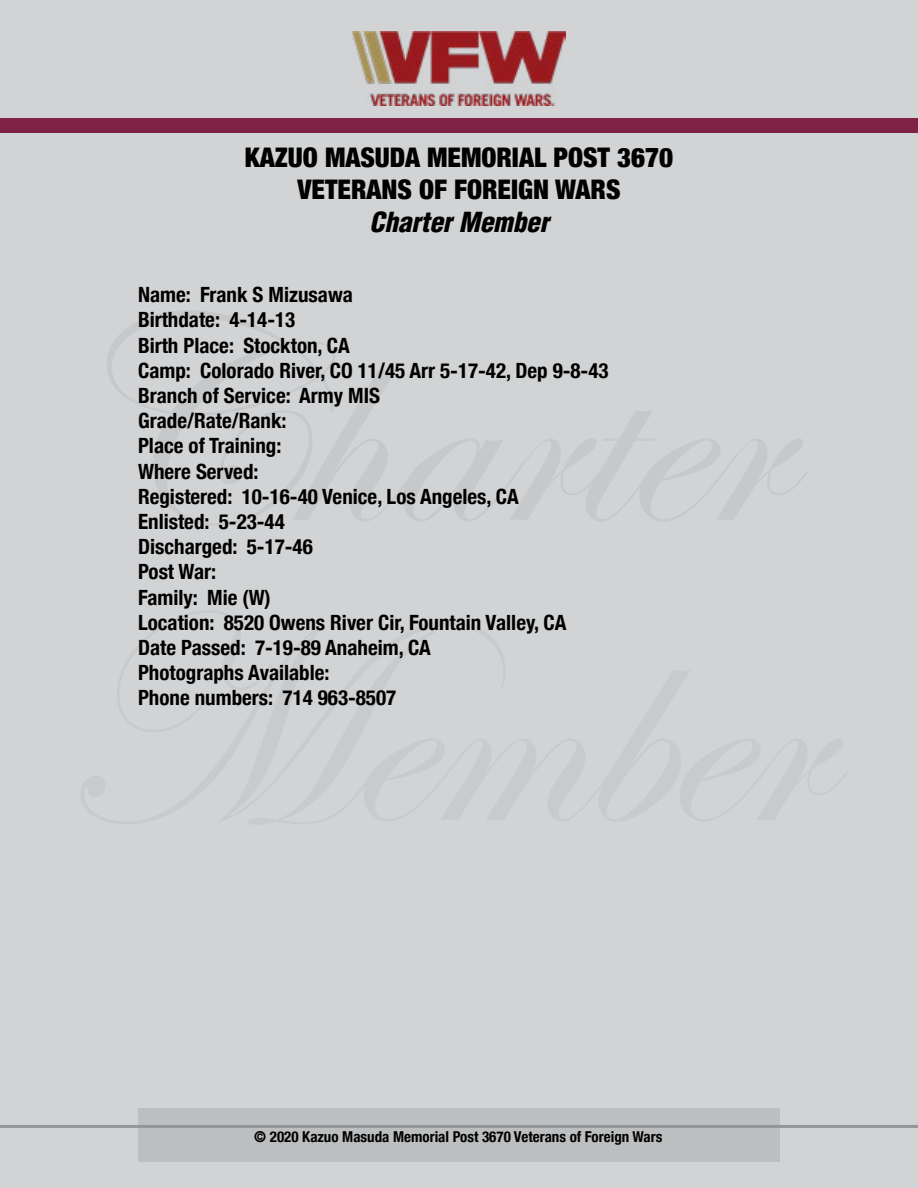
<style>
.page{position:relative;width:918px;height:1188px;background:#d1d3d4}
.page>*{position:absolute;margin:0;border:0;box-sizing:border-box;transform-origin:0 0}
.t1{font:900 condensed 27px/32.4px "Helvetica Neue";color:#000;text-align:center}
.t2{font:italic 900 condensed 27px "Helvetica LT Std";color:#000}
.t3{font:700 condensed 21px/25.2px "Helvetica Neue";color:#000}
.t4{font:700 condensed 15px "Helvetica Neue";color:#000}
</style>
<div class="page">
<div style="left:139px;top:1108px;width:641px;height:54px;background:#bcbec0"></div>
<hr style="left:0;top:1125px;width:918px;height:3px;background:#939598">
<div style="left:0;top:118px;width:918px;height:15px;background:#7e2346"></div>
<img style="left:353px;top:32px;width:212px;height:74px">
<p class="t1" style="left:245px;top:140px;width:430px">KAZUO MASUDA MEMORIAL POST 3670<br>VETERANS OF FOREIGN WARS</p>
<p class="t2" style="left:369px;top:205px;width:181px">Charter Member</p>
<p class="t3" style="left:138px;top:281px;width:472px">Name: Frank S Mizusawa<br>Birthdate: 4-14-13<br>Birth Place: Stockton, CA<br>Camp: Colorado River, CO 11/45 Arr 5-17-42, Dep 9-8-43<br>Branch of Service: Army MIS<br>Grade/Rate/Rank:<br>Place of Training:<br>Where Served:<br>Registered: 10-16-40 Venice, Los Angeles, CA<br>Enlisted: 5-23-44<br>Discharged: 5-17-46<br>Post War:<br>Family: Mie (W)<br>Location: 8520 Owens River Cir, Fountain Valley, CA<br>Date Passed: 7-19-89 Anaheim, CA<br>Photographs Available:<br>Phone numbers: 714 963-8507</p>
<p class="t4" style="left:254px;top:1124px;width:410px">© 2020 Kazuo Masuda Memorial Post 3670 Veterans of Foreign Wars</p>
</div>
